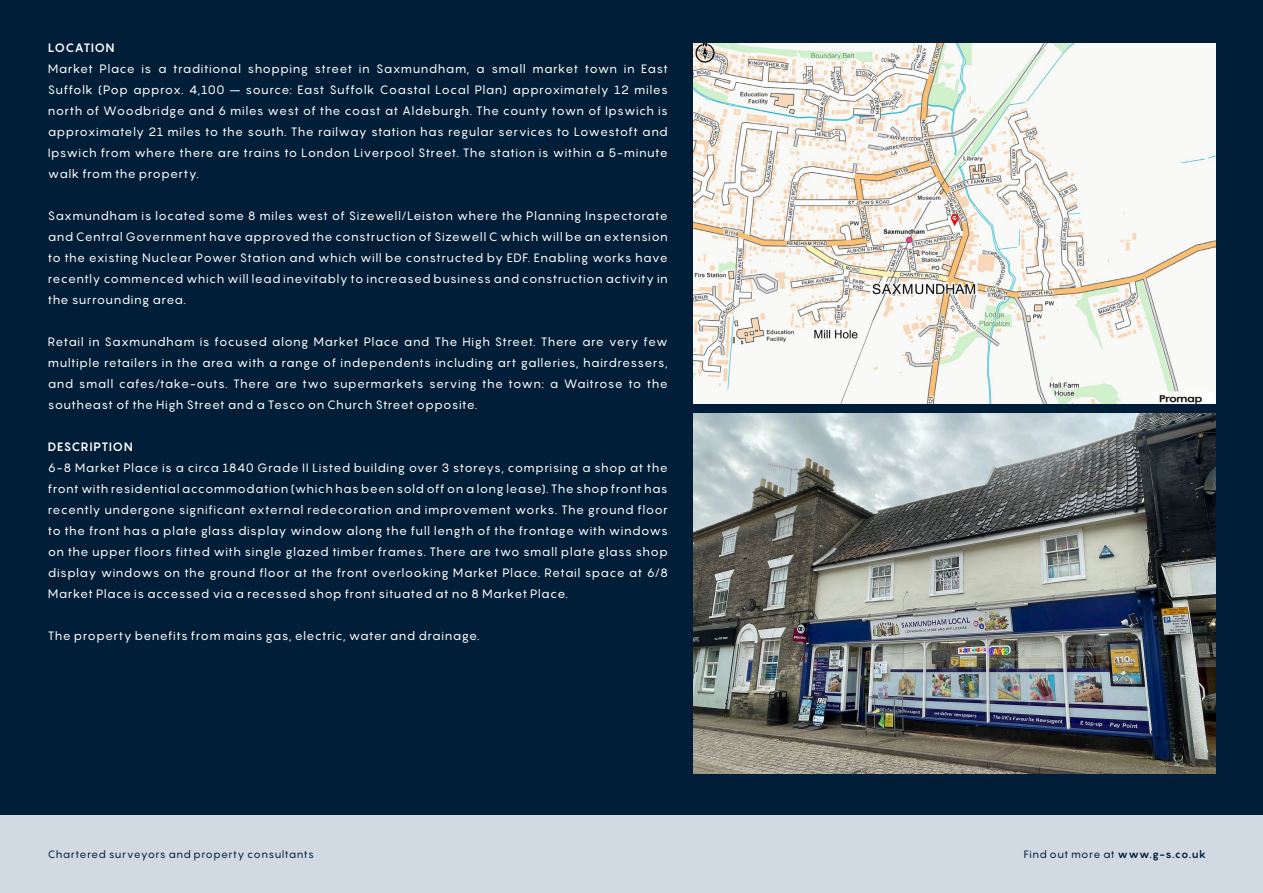
<style>
.page{position:relative;width:1263px;height:893px;background:#fff}
.page>*{position:absolute;margin:0;border:0;box-sizing:border-box;transform-origin:0 0}
.Paragraph_Style_3{font:12px/21px "Pangram";letter-spacing:.035em;color:#fff;text-align:justify}
.Paragraph_Style_3-2{font:700 12px "Pangram";letter-spacing:.035em;color:#fff}
.t1{font:10.5px "Pangram";letter-spacing:.04em;color:#001e37}
.s1{font-weight:700}
</style>
<div class="page">
<div style="left:0;top:0;width:1263px;height:815px;background:#001e37"></div>
<div style="left:0;top:815px;width:1263px;height:78px;background:#d1dae2"></div>
<img style="left:693px;top:43px;width:522px;height:360px">
<img style="left:693px;top:414px;width:522px;height:360px">
<p class="Paragraph_Style_3-2" style="left:48px;top:40px;width:68px">LOCATION</p>
<p class="Paragraph_Style_3" style="left:48px;top:58px;width:621px">Market Place is a traditional shopping street in Saxmundham, a small market town in East Suffolk (Pop approx. 4,100 – source: East Suffolk Coastal Local Plan) approximately 12 miles north of Woodbridge and 6 miles west of the coast at Aldeburgh. The county town of Ipswich is approximately 21 miles to the south. The railway station has regular services to Lowestoft and Ipswich from where there are trains to London Liverpool Street. The station is within a 5-minute walk from the property.</p>
<p class="Paragraph_Style_3" style="left:48px;top:205px;width:621px">Saxmundham is located some 8 miles west of Sizewell/Leiston where the Planning Inspectorate and Central Government have approved the construction of Sizewell C which will be an extension to the existing Nuclear Power Station and which will be constructed by EDF. Enabling works have recently commenced which will lead inevitably to increased business and construction activity in the surrounding area.</p>
<p class="Paragraph_Style_3" style="left:48px;top:331px;width:621px">Retail in Saxmundham is focused along Market Place and The High Street. There are very few multiple retailers in the area with a range of independents including art galleries, hairdressers, and small cafes/take-outs. There are two supermarkets serving the town: a Waitrose to the southeast of the High Street and a Tesco on Church Street opposite.</p>
<p class="Paragraph_Style_3-2" style="left:48px;top:439px;width:86px">DESCRIPTION</p>
<p class="Paragraph_Style_3" style="left:48px;top:457px;width:621px">6-8 Market Place is a circa 1840 Grade II Listed building over 3 storeys, comprising a shop at the front with residential accommodation (which has been sold off on a long lease). The shop front has recently undergone significant external redecoration and improvement works. The ground floor to the front has a plate glass display window along the full length of the frontage with windows on the upper floors fitted with single glazed timber frames. There are two small plate glass shop display windows on the ground floor at the front overlooking Market Place. Retail space at 6/8<br>Market Place is accessed via a recessed shop front situated at no 8 Market Place.</p>
<p class="Paragraph_Style_3" style="left:48px;top:625px;width:433px">The property benefits from mains gas, electric, water and drainage.</p>
<p class="t1" style="left:48px;top:848px;width:268px">Chartered surveyors and property consultants</p>
<p class="t1" style="left:1024px;top:848px;width:184px">Find out more at <span class="s1">www.g-s.co.uk</span></p>
</div>
